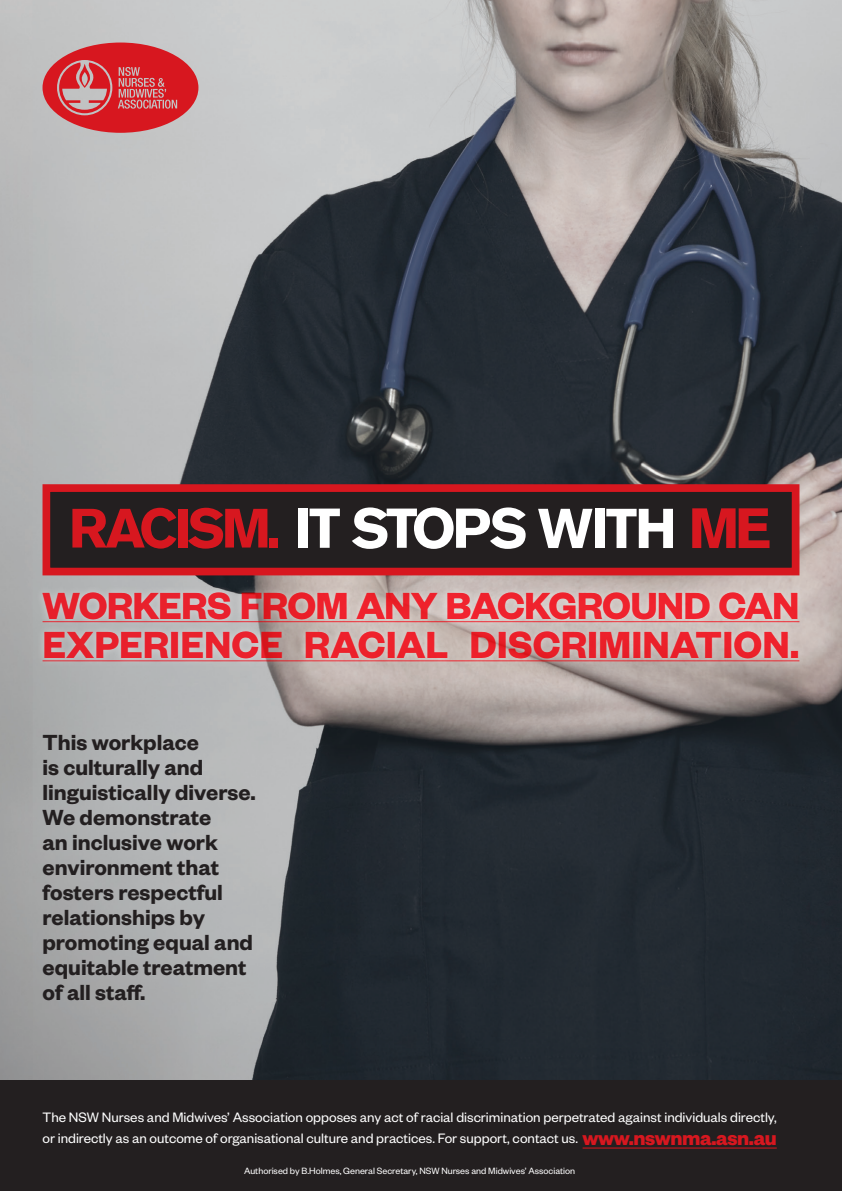
<style>
.page{position:relative;width:842px;height:1191px;background:#fff}
.page>*{position:absolute;margin:0;border:0;box-sizing:border-box;transform-origin:0 0}
.t1{font:700 41.6px/39.1px "Founders Grotesk";color:#d7171f}
.t2{font:600 24px/25px "Founders Grotesk";color:#231f20}
.t3{font:15px/21px "Founders Grotesk";color:#fff}
.t4{font:10px "Founders Grotesk";color:#fff}
.s1{font-weight:700;font-size:22px;color:#d7171f}
</style>
<div class="page">
<img style="left:0;top:0;width:842px;height:1080px">
<div style="left:35px;top:584px;width:771px;height:85px;background:#fff;opacity:.4"></div>
<hr style="left:43px;top:621px;width:756px;height:1px;background:#d7171f">
<hr style="left:43px;top:660px;width:756px;height:1px;background:#d7171f">
<div style="left:46px;top:488px;width:750px;height:83px;background:#231f20"></div>
<div style="left:43px;top:484px;width:756px;height:91px;border:8px solid #d7171f"></div>
<div style="left:298px;top:508px;width:9px;height:40px;background:#fff"></div>
<svg style="left:310px;top:508px;width:30px;height:40px"></svg>
<svg style="left:352px;top:507px;width:174px;height:42px"></svg>
<svg style="left:538px;top:509px;width:54px;height:39px"></svg>
<div style="left:595px;top:509px;width:10px;height:39px;background:#fff"></div>
<svg style="left:606px;top:509px;width:67px;height:39px"></svg>
<svg style="left:72px;top:508px;width:104px;height:40px"></svg>
<div style="left:178px;top:509px;width:9px;height:38px;background:#d7171f"></div>
<svg style="left:188px;top:508px;width:79px;height:40px"></svg>
<div style="left:270px;top:538px;width:8px;height:9px;background:#d7171f"></div>
<svg style="left:692px;top:508px;width:77px;height:40px"></svg>
<div style="left:0;top:1080px;width:842px;height:111px;background:#231f20"></div>
<svg style="left:43px;top:43px;width:155px;height:90px;background:#cf5358"></svg>
<hr style="left:583px;top:1147px;width:194px;height:1px;background:#d7171f">
<h1 class="t1" style="left:43px;top:584px;width:758px">WORKERS FROM ANY BACKGROUND CAN<br>EXPERIENCE RACIAL DISCRIMINATION.</h1>
<h2 class="t2" style="left:43px;top:729px;width:215px">This workplace<br>is culturally and linguistically diverse.<br>We demonstrate<br>an inclusive work environment that fosters respectful relationships by promoting equal and equitable treatment of all staff.</h2>
<p class="t3" style="left:43px;top:1106px;width:736px">The NSW Nurses and Midwives’ Association opposes any act of racial discrimination perpetrated against individuals directly, or indirectly as an outcome of organisational culture and practices. For support, contact us. <span class="s1">www.nswnma.asn.au</span></p>
<p class="t4" style="left:244px;top:1164px;width:333px">Authorised by B.Holmes, General Secretary, NSW Nurses and Midwives’ Association</p>
</div>
